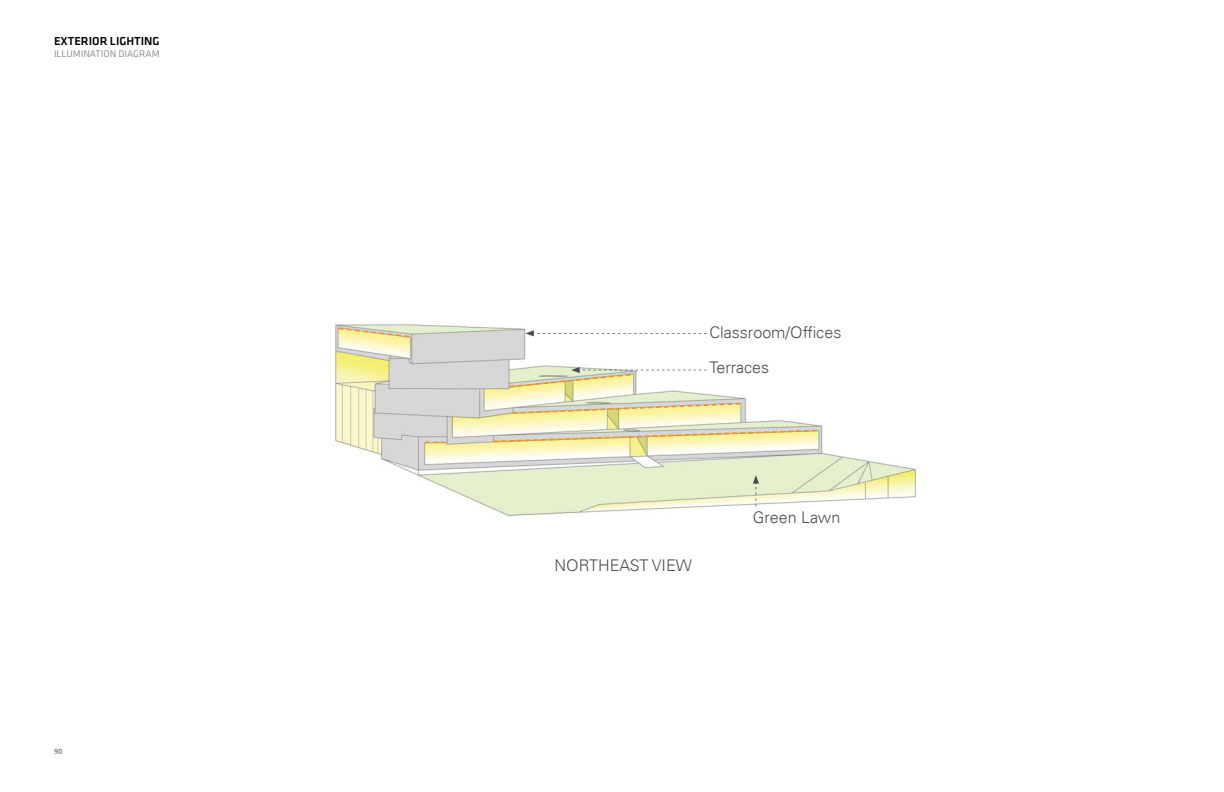
<style>
.page{position:relative;width:1224px;height:792px;background:#fff}
.page>*{position:absolute;margin:0;border:0;box-sizing:border-box;transform-origin:0 0}
.t1{font:300 16.1px/34.5px "Univers LT";color:#4e4e4e}
.t2{font:500 12px "Klavika";color:#000}
.t3{font:10px "Klavika";color:#939598}
.t4{font:700 8px "Klavika";color:#939598}
</style>
<div class="page">
<img style="left:335px;top:324px;width:582px;height:192px">
<svg style="left:525px;top:330px;width:182px;height:6px"></svg>
<svg style="left:753px;top:475px;width:6px;height:31px"></svg>
<svg style="left:338px;top:328px;width:71px;height:9px"></svg>
<svg style="left:510px;top:367px;width:197px;height:20px"></svg>
<svg style="left:513px;top:403px;width:227px;height:11px;background:#e5d8a5"></svg>
<svg style="left:425px;top:442px;width:21px;height:1px"></svg>
<svg style="left:493px;top:430px;width:324px;height:12px;background:#e5d9a7"></svg>
<p class="t2" style="left:54px;top:33px;width:107px">EXTERIOR LIGHTING</p>
<p class="t3" style="left:54px;top:47px;width:107px">ILLUMINATION DIAGRAM</p>
<p class="t4" style="left:54px;top:746px;width:10px">90</p>
<p class="t1" style="left:709px;top:315px;width:133px">Classroom/Offices<br>Terraces</p>
<p class="t1" style="left:555px;top:548px;width:139px">NORTHEAST VIEW</p>
<p class="t1" style="left:753px;top:500px;width:89px">Green Lawn</p>
</div>
